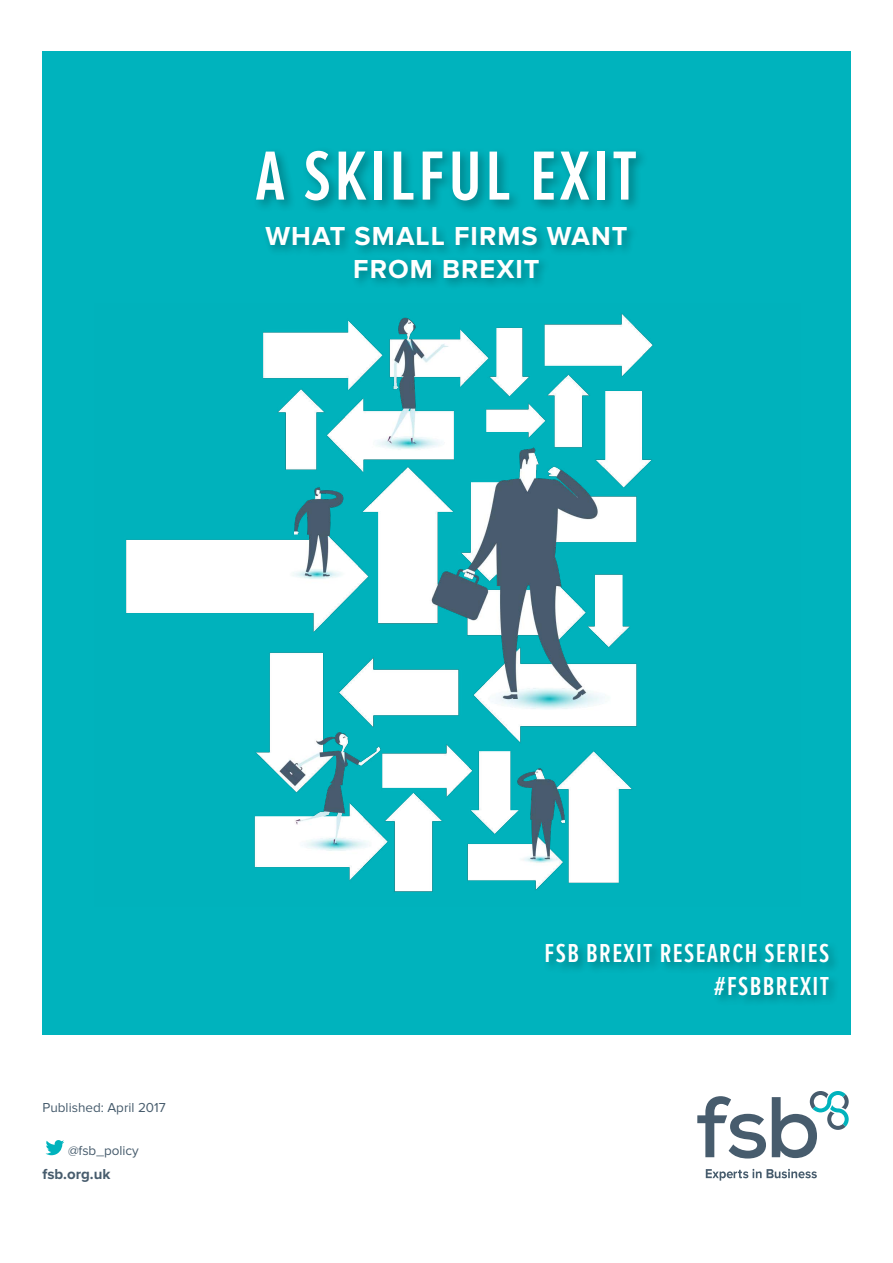
<style>
.page{position:relative;width:893px;height:1263px;background:#fff}
.page>*{position:absolute;margin:0;border:0;box-sizing:border-box;transform-origin:0 0}
.t1{font:600 72px "Proxima Nova Ex Cn";letter-spacing:.05em;color:#fff}
.t2{font:600 27px/32.4px "Proxima Nova Ex Cn";letter-spacing:.05em;color:#fff;text-align:right}
.t3{font:700 27px/32.4px "Proxima Nova";letter-spacing:.04em;color:#fff;text-align:center}
.t4{font:700 15px "Proxima Nova";color:#475c6d}
.t5{font:13.5px "Proxima Nova";color:#475c6d}
</style>
<div class="page">
<div style="left:43px;top:51px;width:807px;height:984px;background:#00b3bd"></div>
<img style="left:126px;top:314px;width:527px;height:578px">
<svg style="left:697px;top:1096px;width:69px;height:62px"></svg>
<svg style="left:706px;top:1169px;width:111px;height:12px"></svg>
<svg style="left:772px;top:1091px;width:77px;height:67px"></svg>
<svg style="left:46px;top:1140px;width:18px;height:15px"></svg>
<div style="left:252px;top:146px;width:397px;height:68px;background:#000;opacity:.3"></div>
<div style="left:262px;top:223px;width:377px;height:67px;background:#000;opacity:.3"></div>
<div style="left:542px;top:941px;width:299px;height:66px;background:#000;opacity:.3"></div>
<h1 class="t1" style="left:256px;top:136px;width:383px">A SKILFUL EXIT</h1>
<p class="t3" style="left:265px;top:222px;width:364px">WHAT SMALL FIRMS WANT<br>FROM BREXIT</p>
<p class="t5" style="left:43px;top:1100px;width:125px">Published: April 2017</p>
<p class="t5" style="left:68px;top:1142px;width:72px">@fsb_policy</p>
<p class="t4" style="left:43px;top:1165px;width:69px">fsb.org.uk</p>
<p class="t2" style="left:545px;top:938px;width:286px">FSB BREXIT RESEARCH SERIES #FSBBREXIT</p>
</div>
